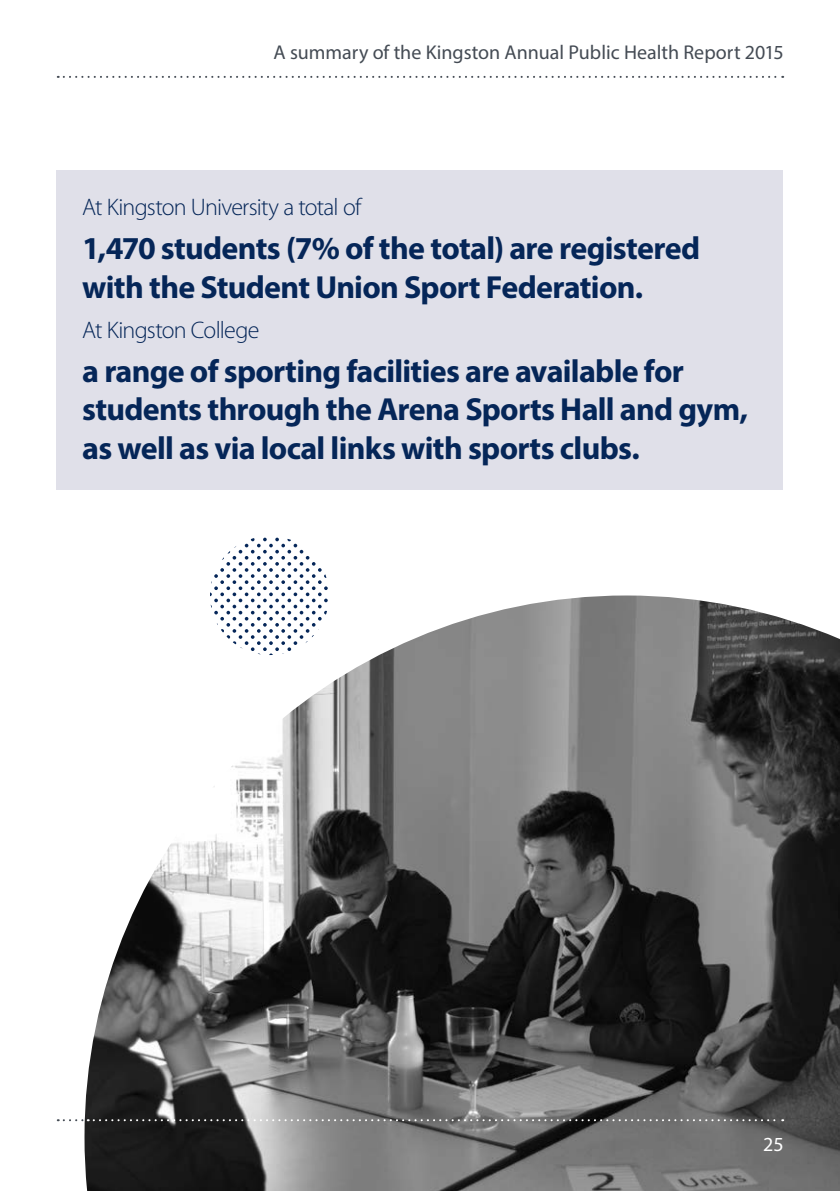
<style>
.page{position:relative;width:840px;height:1191px;background:#fff}
.page>*{position:absolute;margin:0;border:0;box-sizing:border-box;transform-origin:0 0}
.t1{font:700 32px/38.4px "Myriad Pro";letter-spacing:-.025em;color:#052658}
.t2{font:300 24px "Myriad Pro";letter-spacing:-.03em;color:#052658}
.t3{font:20px "Myriad Pro";color:#444b54}
.t4{font:20px "Myriad Pro";color:#fff}
</style>
<div class="page">
<img style="left:84px;top:595px;width:755px;height:596px">
<svg style="left:58px;top:76px;width:724px;height:2px"></svg>
<div style="left:57px;top:170px;width:725px;height:320px;background:#e0e0e9"></div>
<svg style="left:58px;top:1119px;width:724px;height:2px"></svg>
<svg style="left:210px;top:537px;width:119px;height:118px"></svg>
<p class="t3" style="left:273px;top:40px;width:511px">A summary of the Kingston Annual Public Health Report 2015</p>
<p class="t2" style="left:82px;top:194px;width:280px">At Kingston University a total of</p>
<p class="t1" style="left:82px;top:228px;width:619px">1,470 students (7% of the total) are registered with the Student Union Sport Federation.</p>
<p class="t2" style="left:82px;top:316px;width:179px">At Kingston College</p>
<p class="t1" style="left:82px;top:351px;width:666px">a range of sporting facilities are available for students through the Arena Sports Hall and gym, as well as via local links with sports clubs.</p>
<p class="t4" style="left:762px;top:1132px;width:22px">25</p>
</div>
